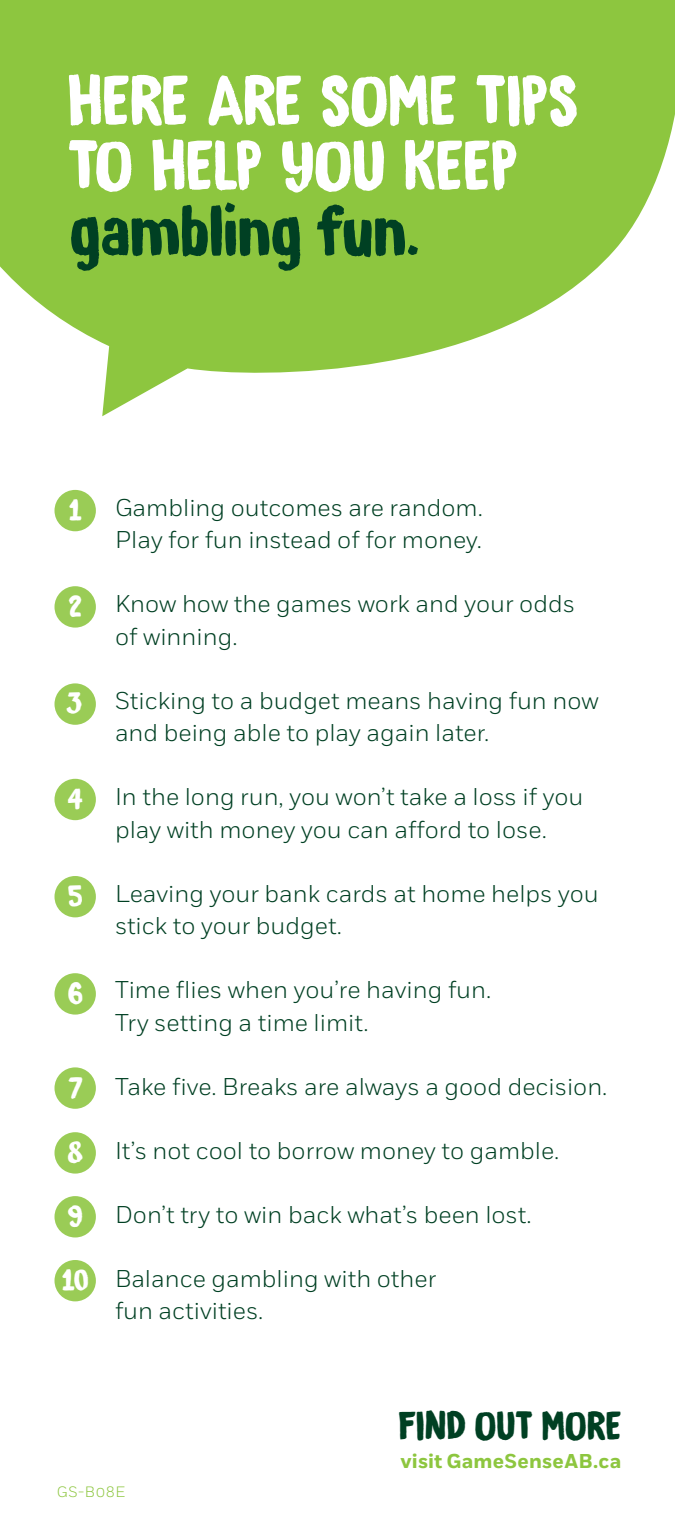
<style>
.page{position:relative;width:675px;height:1530px;background:#fff}
.page>*{position:absolute;margin:0;border:0;box-sizing:border-box;transform-origin:0 0}
.t1{font:72.5px/65px "Game Sense Hand";color:#fff}
.t2{font:72.5px "Game Sense Hand";color:#004023}
.t3{font:41.25px "Game Sense Hand";letter-spacing:.005em;color:#004023}
.t4{font:32px "Game Sense Hand";color:#fff}
.t5{font:300 24.25px/32.5px "Fort";color:#004023}
.t6{font:700 20px "Fort";letter-spacing:.01em;color:#8dc63f}
.t7{font:300 15px "Fort";letter-spacing:.04em;color:#8dc63f}
</style>
<div class="page">
<svg style="left:0;top:0;width:675px;height:416px;fill:#8dc63f"></svg>
<div style="left:55px;top:490px;width:41px;height:41px;background:#9acc56;border-radius:50%"></div>
<div style="left:55px;top:973px;width:41px;height:42px;background:#9acc56;border-radius:50%"></div>
<div style="left:55px;top:586px;width:41px;height:42px;background:#9acc56;border-radius:50%"></div>
<div style="left:55px;top:1067px;width:41px;height:42px;background:#9acc56;border-radius:50%"></div>
<div style="left:55px;top:779px;width:41px;height:41px;background:#9acc56;border-radius:50%"></div>
<div style="left:55px;top:1196px;width:41px;height:42px;background:#9acc56;border-radius:50%"></div>
<div style="left:55px;top:683px;width:41px;height:42px;background:#9acc56;border-radius:50%"></div>
<div style="left:55px;top:1132px;width:41px;height:42px;background:#9acc56;border-radius:50%"></div>
<div style="left:55px;top:876px;width:41px;height:41px;background:#9acc56;border-radius:50%"></div>
<div style="left:55px;top:1260px;width:41px;height:41px;background:#9acc56;border-radius:50%"></div>
<h1 class="t1" style="left:68px;top:68px;width:512px">HERE ARE SOME TIPS<br>TO HELP YOU KEEP</h1>
<h1 class="t2" style="left:70px;top:187px;width:351px">gambling fun.</h1>
<h3 class="t4" style="left:69px;top:490px;width:15px">1</h3>
<p class="t5" style="left:115px;top:491px;width:369px">Gambling outcomes are random.<br>Play for fun instead of for money.</p>
<h3 class="t4" style="left:69px;top:587px;width:15px">2</h3>
<p class="t5" style="left:115px;top:588px;width:462px">Know how the games work and your odds of winning.</p>
<h3 class="t4" style="left:66px;top:684px;width:18px">3</h3>
<p class="t5" style="left:115px;top:684px;width:485px">Sticking to a budget means having fun now and being able to play again later.</p>
<h3 class="t4" style="left:68px;top:779px;width:17px">4</h3>
<p class="t5" style="left:115px;top:781px;width:470px">In the long run, you won’t take a loss if you play with money you can afford to lose.</p>
<h3 class="t4" style="left:68px;top:877px;width:16px">5</h3>
<p class="t5" style="left:115px;top:877px;width:485px">Leaving your bank cards at home helps you stick to your budget.</p>
<h3 class="t4" style="left:68px;top:974px;width:17px">6</h3>
<p class="t5" style="left:115px;top:974px;width:378px">Time flies when you’re having fun.<br>Try setting a time limit.</p>
<h3 class="t4" style="left:68px;top:1068px;width:16px">7</h3>
<p class="t5" style="left:115px;top:1070px;width:494px">Take five. Breaks are always a good decision.</p>
<h3 class="t4" style="left:68px;top:1133px;width:17px">8</h3>
<p class="t5" style="left:115px;top:1134px;width:446px">It’s not cool to borrow money to gamble.</p>
<h3 class="t4" style="left:68px;top:1197px;width:17px">9</h3>
<p class="t5" style="left:115px;top:1198px;width:418px">Don’t try to win back what’s been lost.</p>
<h3 class="t4" style="left:62px;top:1261px;width:28px">10</h3>
<p class="t5" style="left:115px;top:1262px;width:323px">Balance gambling with other fun activities.</p>
<h2 class="t3" style="left:399px;top:1401px;width:224px">FIND OUT MORE</h2>
<p class="t6" style="left:400px;top:1449px;width:223px">visit GameSenseAB.ca</p>
<p class="t7" style="left:57px;top:1483px;width:70px">GS-B08E</p>
</div>
